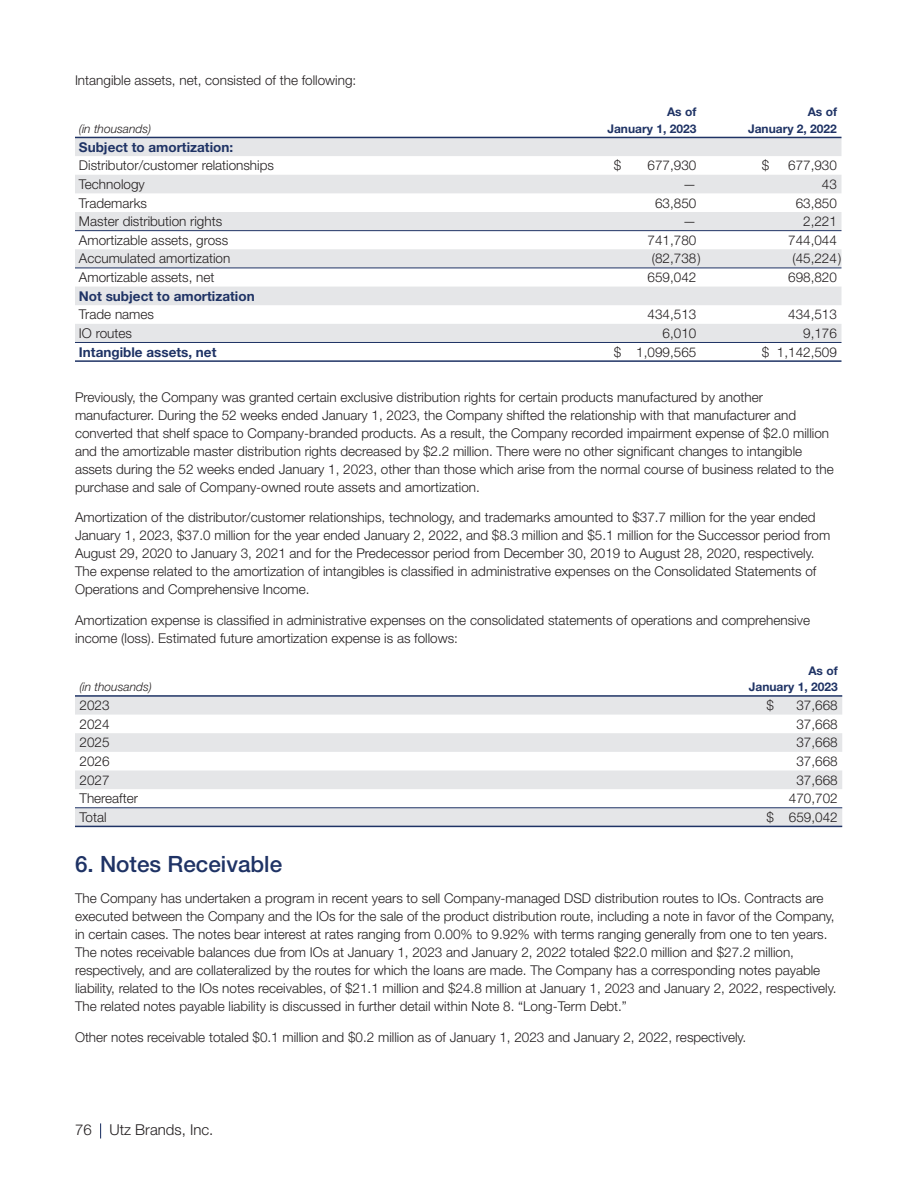
<style>
.page{position:relative;width:918px;height:1188px;background:#fff}
.page>*{position:absolute;margin:0;border:0;box-sizing:border-box;transform-origin:0 0}
.t1{font:500 22.5px "Helvetica Neue LT Std";color:#1f3365}
.t2{font:300 15px "Helvetica Neue LT Std";color:#231f20}
.t3{font:300 13.5px/18px "Helvetica Neue LT Std";color:#231f20}
.t4{font:700 13.5px "Helvetica Neue LT Std";color:#1f3365}
.t5{font:700 12px/16.5px "Helvetica Neue LT Std";color:#1f3365;text-align:right}
.t6{font:italic 300 12px "Helvetica Neue LT Std";color:#231f20}
</style>
<div class="page">
<svg style="left:100px;top:1123px;width:1px;height:16px"></svg>
<svg style="left:75px;top:138px;width:767px;height:204px;fill:#e5e6e8"></svg>
<hr style="left:75px;top:137px;width:767px;height:1px;background:#1f3365">
<hr style="left:75px;top:360px;width:767px;height:2px;background:#1f3365">
<hr style="left:75px;top:342px;width:767px;height:1px;background:#1f3365">
<hr style="left:75px;top:230px;width:767px;height:1px;background:#1f3365">
<hr style="left:75px;top:268px;width:767px;height:1px;background:#1f3365">
<svg style="left:75px;top:697px;width:767px;height:129px;fill:#e5e6e8"></svg>
<hr style="left:75px;top:695px;width:767px;height:2px;background:#1f3365">
<hr style="left:75px;top:826px;width:767px;height:1px;background:#1f3365">
<hr style="left:75px;top:807px;width:767px;height:1px;background:#1f3365">
<p class="t3" style="left:75px;top:72px;width:283px">Intangible assets, net, consisted of the following:</p>
<p class="t6" style="left:79px;top:124px;width:74px">(in thousands)</p>
<p class="t5" style="left:607px;top:105px;width:90px">As of<br>January 1, 2023</p>
<p class="t5" style="left:748px;top:105px;width:90px">As of<br>January 2, 2022</p>
<p class="t4" style="left:79px;top:142px;width:156px">Subject to amortization:</p>
<p class="t3" style="left:79px;top:158px;width:196px">Distributor/customer relationships</p>
<p class="t3" style="left:614px;top:158px;width:9px">$</p>
<p class="t3" style="left:648px;top:158px;width:50px">677,930</p>
<p class="t3" style="left:762px;top:158px;width:9px">$</p>
<p class="t3" style="left:788px;top:158px;width:50px">677,930</p>
<p class="t3" style="left:79px;top:176px;width:67px">Technology</p>
<p class="t3" style="left:683px;top:176px;width:15px">—</p>
<p class="t3" style="left:822px;top:176px;width:17px">43</p>
<p class="t3" style="left:79px;top:195px;width:70px">Trademarks</p>
<p class="t3" style="left:655px;top:195px;width:43px">63,850</p>
<p class="t3" style="left:796px;top:195px;width:43px">63,850</p>
<p class="t3" style="left:79px;top:214px;width:145px">Master distribution rights</p>
<p class="t3" style="left:683px;top:214px;width:15px">—</p>
<p class="t3" style="left:803px;top:214px;width:35px">2,221</p>
<p class="t3" style="left:79px;top:232px;width:151px">Amortizable assets, gross</p>
<p class="t3" style="left:648px;top:232px;width:50px">741,780</p>
<p class="t3" style="left:788px;top:232px;width:50px">744,044</p>
<p class="t3" style="left:79px;top:251px;width:153px">Accumulated amortization</p>
<p class="t3" style="left:652px;top:251px;width:51px">(82,738)</p>
<p class="t3" style="left:792px;top:251px;width:51px">(45,224)</p>
<p class="t3" style="left:79px;top:270px;width:137px">Amortizable assets, net</p>
<p class="t3" style="left:648px;top:270px;width:50px">659,042</p>
<p class="t3" style="left:788px;top:270px;width:50px">698,820</p>
<p class="t4" style="left:79px;top:291px;width:177px">Not subject to amortization</p>
<p class="t3" style="left:79px;top:307px;width:77px">Trade names</p>
<p class="t3" style="left:648px;top:307px;width:50px">434,513</p>
<p class="t3" style="left:788px;top:307px;width:50px">434,513</p>
<p class="t3" style="left:79px;top:326px;width:55px">IO routes</p>
<p class="t3" style="left:663px;top:326px;width:35px">6,010</p>
<p class="t3" style="left:803px;top:326px;width:35px">9,176</p>
<p class="t4" style="left:79px;top:347px;width:139px">Intangible assets, net</p>
<p class="t3" style="left:614px;top:344px;width:84px">$ 1,099,565</p>
<p class="t3" style="left:762px;top:344px;width:77px">$ 1,142,509</p>
<p class="t3" style="left:75px;top:389px;width:760px">Previously, the Company was granted certain exclusive distribution rights for certain products manufactured by another manufacturer. During the 52 weeks ended January 1, 2023, the Company shifted the relationship with that manufacturer and converted that shelf space to Company-branded products. As a result, the Company recorded impairment expense of $2.0 million and the amortizable master distribution rights decreased by $2.2 million. There were no other significant changes to intangible assets during the 52 weeks ended January 1, 2023, other than those which arise from the normal course of business related to the purchase and sale of Company-owned route assets and amortization.</p>
<p class="t3" style="left:75px;top:510px;width:757px">Amortization of the distributor/customer relationships, technology, and trademarks amounted to $37.7 million for the year ended January 1, 2023, $37.0 million for the year ended January 2, 2022, and $8.3 million and $5.1 million for the Successor period from August 29, 2020 to January 3, 2021 and for the Predecessor period from December 30, 2019 to August 28, 2020, respectively.<br>The expense related to the amortization of intangibles is classified in administrative expenses on the Consolidated Statements of Operations and Comprehensive Income.</p>
<p class="t3" style="left:75px;top:613px;width:737px">Amortization expense is classified in administrative expenses on the consolidated statements of operations and comprehensive income (loss). Estimated future amortization expense is as follows:</p>
<p class="t6" style="left:80px;top:683px;width:74px">(in thousands)</p>
<p class="t5" style="left:749px;top:664px;width:90px">As of<br>January 1, 2023</p>
<p class="t3" style="left:80px;top:698px;width:32px">2023</p>
<p class="t3" style="left:766px;top:698px;width:9px">$</p>
<p class="t3" style="left:796px;top:698px;width:43px">37,668</p>
<p class="t3" style="left:80px;top:716px;width:32px">2024</p>
<p class="t3" style="left:796px;top:716px;width:43px">37,668</p>
<p class="t3" style="left:80px;top:735px;width:32px">2025</p>
<p class="t3" style="left:796px;top:735px;width:43px">37,668</p>
<p class="t3" style="left:80px;top:754px;width:32px">2026</p>
<p class="t3" style="left:796px;top:754px;width:43px">37,668</p>
<p class="t3" style="left:80px;top:772px;width:32px">2027</p>
<p class="t3" style="left:796px;top:772px;width:43px">37,668</p>
<p class="t3" style="left:80px;top:791px;width:60px">Thereafter</p>
<p class="t3" style="left:789px;top:791px;width:50px">470,702</p>
<p class="t3" style="left:80px;top:809px;width:29px">Total</p>
<p class="t3" style="left:766px;top:809px;width:73px">$ 659,042</p>
<h1 class="t1" style="left:75px;top:856px;width:209px">6. Notes Receivable</h1>
<p class="t3" style="left:75px;top:890px;width:763px">The Company has undertaken a program in recent years to sell Company-managed DSD distribution routes to IOs. Contracts are executed between the Company and the IOs for the sale of the product distribution route, including a note in favor of the Company, in certain cases. The notes bear interest at rates ranging from 0.00% to 9.92% with terms ranging generally from one to ten years.<br>The notes receivable balances due from IOs at January 1, 2023 and January 2, 2022 totaled $22.0 million and $27.2 million, respectively, and are collateralized by the routes for which the loans are made. The Company has a corresponding notes payable liability, related to the IOs notes receivables, of $21.1 million and $24.8 million at January 1, 2023 and January 2, 2022, respectively.<br>The related notes payable liability is discussed in further detail within Note 8. “Long-Term Debt.”</p>
<p class="t3" style="left:75px;top:1029px;width:673px">Other notes receivable totaled $0.1 million and $0.2 million as of January 1, 2023 and January 2, 2022, respectively.</p>
<p class="t2" style="left:75px;top:1124px;width:140px">76 Utz Brands, Inc.</p>
</div>
